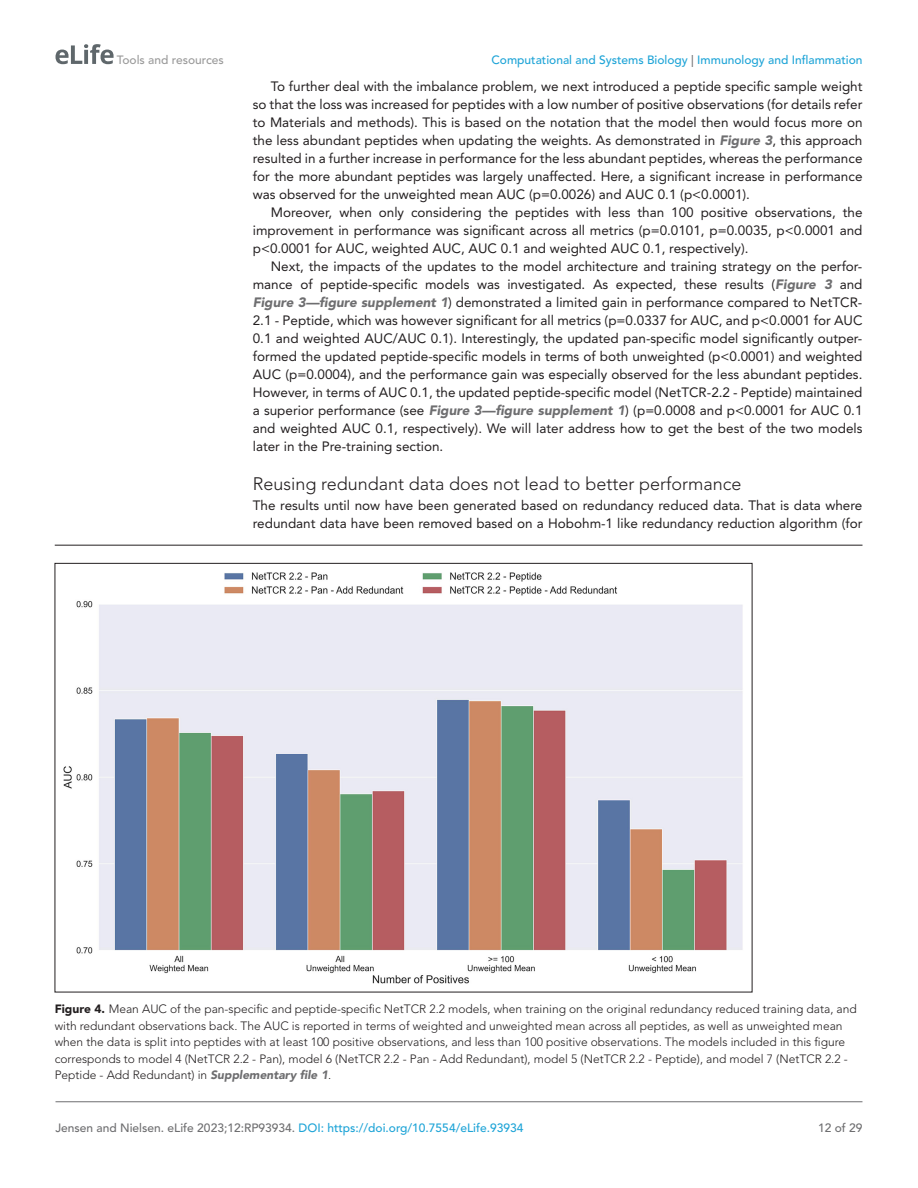
<style>
.page{position:relative;width:918px;height:1188px;background:#fff}
.page>*{position:absolute;margin:0;border:0;box-sizing:border-box;transform-origin:0 0}
.t1{font:300 18px "Avenir LT Std";color:#231f20}
.t2{font:13.5px/18px "Avenir LT Std";color:#231f20;text-align:justify}
.t3{font:300 12px/16.5px "Avenir LT Std";color:#231f20}
.t4{font:500 12px "Avenir LT Std";color:#1ea4d7}
.t5{font:500 12px "Avenir LT Std";color:#9a9a9a}
.t6{font:500 12px "Avenir LT Std";color:#6e6e70}
.s1{color:#6e6e70}
.s2{font-weight:900;font-style:italic;color:#6e6e70}
.s3{font-weight:900}
</style>
<div class="page">
<svg style="left:56px;top:44px;width:58px;height:20px"></svg>
<hr style="left:56px;top:1101px;width:806px;height:1px;background:#6e6e70">
<hr style="left:55px;top:545px;width:807px;height:1px;background:#231f20">
<img style="left:64px;top:572px;width:679px;height:411px">
<p class="t5" style="left:117px;top:53px;width:108px">Tools and resources</p>
<p class="t4" style="left:491px;top:53px;width:373px">Computational and Systems Biology <span class="s1">|</span> Immunology and Inflammation</p>
<p class="t2" style="left:253px;top:78px;width:611px;text-indent:18px">To further deal with the imbalance problem, we next introduced a peptide specific sample weight so that the loss was increased for peptides with a low number of positive observations (for details refer to Materials and methods). This is based on the notation that the model then would focus more on the less abundant peptides when updating the weights. As demonstrated in <span class="s2">Figure 3</span>, this approach resulted in a further increase in performance for the less abundant peptides, whereas the performance for the more abundant peptides was largely unaffected. Here, a significant increase in performance was observed for the unweighted mean AUC (p=0.0026) and AUC 0.1 (p&lt;0.0001).</p>
<p class="t2" style="left:253px;top:204px;width:611px;text-indent:18px">Moreover, when only considering the peptides with less than 100 positive observations, the improvement in performance was significant across all metrics (p=0.0101, p=0.0035, p&lt;0.0001 and p&lt;0.0001 for AUC, weighted AUC, AUC 0.1 and weighted AUC 0.1, respectively).</p>
<p class="t2" style="left:253px;top:258px;width:611px;text-indent:18px">Next, the impacts of the updates to the model architecture and training strategy on the perfor&shy;mance of peptide-specific models was investigated. As expected, these results (<span class="s2">Figure 3</span> and <span class="s2">Figure 3—figure supplement 1</span>) demonstrated a limited gain in performance compared to NetTCR-2.1 - Peptide, which was however significant for all metrics (p=0.0337 for AUC, and p&lt;0.0001 for AUC 0.1 and weighted AUC/AUC 0.1). Interestingly, the updated pan-specific model significantly outper&shy;formed the updated peptide-specific models in terms of both unweighted (p&lt;0.0001) and weighted AUC (p=0.0004), and the performance gain was especially observed for the less abundant peptides.<br>However, in terms of AUC 0.1, the updated peptide-specific model (NetTCR-2.2 - Peptide) maintained a superior performance (see <span class="s2">Figure 3—figure supplement 1</span>) (p=0.0008 and p&lt;0.0001 for AUC 0.1 and weighted AUC 0.1, respectively). We will later address how to get the best of the two models later in the Pre-training section.</p>
<h1 class="t1" style="left:253px;top:473px;width:490px">Reusing redundant data does not lead to better performance</h1>
<p class="t2" style="left:253px;top:496px;width:611px">The results until now have been generated based on redundancy reduced data. That is data where redundant data have been removed based on a Hobohm-1 like redundancy reduction algorithm (for</p>
<p class="t3" style="left:55px;top:1001px;width:804px"><span class="s3">Figure 4.</span> Mean AUC of the pan-specific and peptide-specific NetTCR 2.2 models, when training on the original redundancy reduced training data, and with redundant observations back. The AUC is reported in terms of weighted and unweighted mean across all peptides, as well as unweighted mean when the data is split into peptides with at least 100 positive observations, and less than 100 positive observations. The models included in this figure corresponds to model 4 (NetTCR 2.2 - Pan), model 6 (NetTCR 2.2 - Pan - Add Redundant), model 5 (NetTCR 2.2 - Peptide), and model 7 (NetTCR 2.2 - Peptide - Add Redundant) in <span class="s2">Supplementary file 1</span>.</p>
<p class="t4" style="left:56px;top:1121px;width:469px"><span class="s1">Jensen and Nielsen. eLife 2023;12:RP93934.</span> DOI: https://doi.org/10.7554/eLife.93934</p>
<p class="t6" style="left:818px;top:1121px;width:46px">12 of 29</p>
</div>
